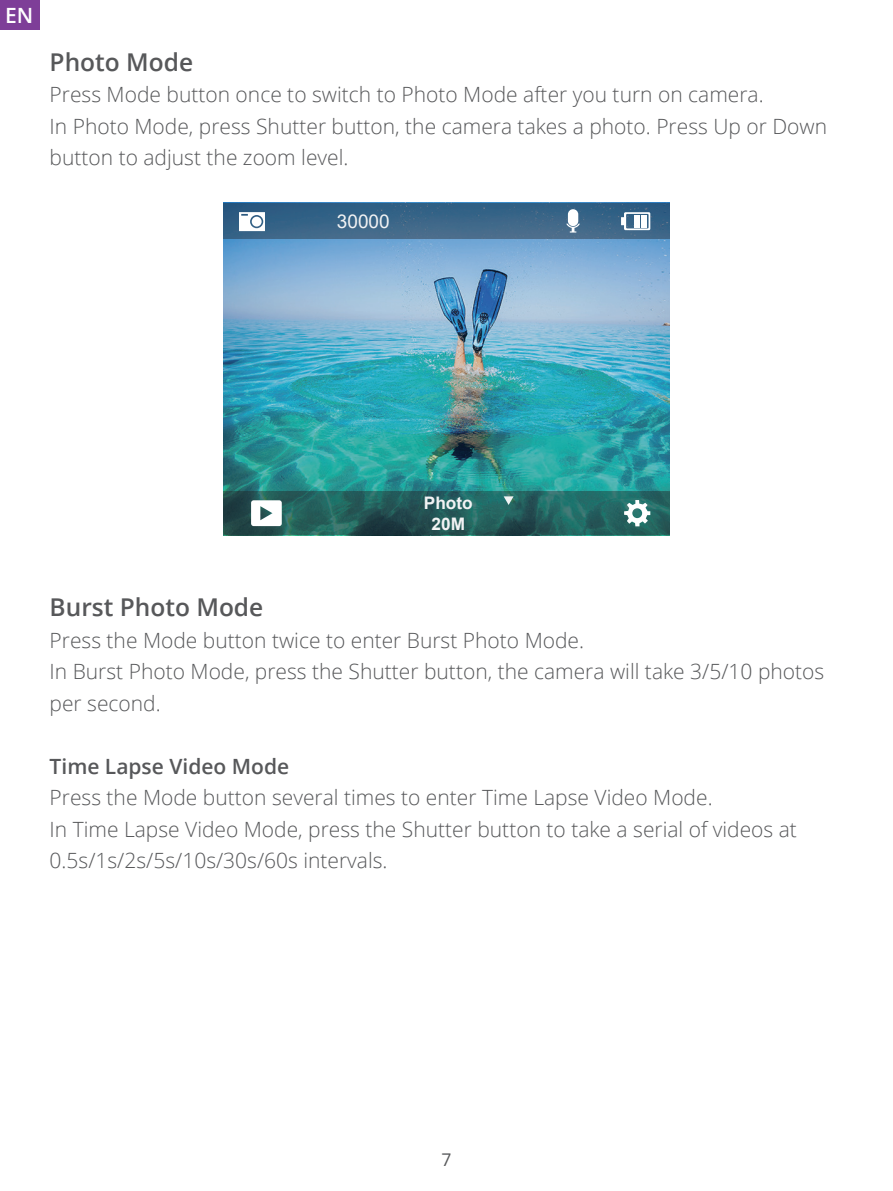
<style>
.page{position:relative;width:893px;height:1191px;background:#fff}
.page>*{position:absolute;margin:0;border:0;box-sizing:border-box;transform-origin:0 0}
.t1{font:600 24.5px "Open Sans";color:#57585a}
.t2{font:300 21px/31.5px "Open Sans";color:#57585a}
.t3{font:600 21px "Open Sans";color:#57585a}
.t4{font:600 21px "Open Sans";color:#fff}
.t5{font:18.9px "Arial";color:#f2f3f4}
.t6{font:17.5px "Open Sans";color:#57585a}
.t7{font:700 17.15px/20.7px "Arial";color:#f2f3f4;text-align:center}
</style>
<div class="page">
<div style="left:0;top:0;width:40px;height:30px;background:#7e3e98"></div>
<img style="left:223px;top:239px;width:447px;height:252px">
<div style="left:223px;top:203px;width:447px;height:36px;background:linear-gradient(to bottom,#2a5c82,#486d8c)"></div>
<svg style="left:223px;top:491px;width:447px;height:44px;background:#235c5a"></svg>
<svg style="left:621px;top:212px;width:29px;height:18px"></svg>
<div style="left:642px;top:215px;width:5px;height:12px;background:#fff"></div>
<div style="left:634px;top:215px;width:6px;height:12px;background:#fff"></div>
<div style="left:568px;top:209px;width:10px;height:17px;background:#fff;border-radius:5px"></div>
<svg style="left:566px;top:224px;width:14px;height:8px"></svg>
<svg style="left:624px;top:500px;width:26px;height:26px"></svg>
<svg style="left:251px;top:500px;width:31px;height:26px"></svg>
<svg style="left:504px;top:496px;width:10px;height:9px"></svg>
<svg style="left:239px;top:212px;width:26px;height:19px"></svg>
<p class="t4" style="left:5px;top:1px;width:30px">EN</p>
<p class="t1" style="left:50px;top:45px;width:145px">Photo Mode</p>
<p class="t2" style="left:50px;top:78px;width:779px">Press Mode button once to switch to Photo Mode after you turn on camera.<br>In Photo Mode, press Shutter button, the camera takes a photo. Press Up or Down button to adjust the zoom level.</p>
<p class="t5" style="left:337px;top:209px;width:54px">30000</p>
<p class="t7" style="left:424px;top:493px;width:50px">Photo<br>20M</p>
<p class="t1" style="left:50px;top:590px;width:215px">Burst Photo Mode</p>
<p class="t2" style="left:50px;top:624px;width:776px">Press the Mode button twice to enter Burst Photo Mode.<br>In Burst Photo Mode, press the Shutter button, the camera will take 3/5/10 photos per second.</p>
<p class="t3" style="left:50px;top:751px;width:241px">Time Lapse Video Mode</p>
<p class="t2" style="left:50px;top:781px;width:749px">Press the Mode button several times to enter Time Lapse Video Mode.<br>In Time Lapse Video Mode, press the Shutter button to take a serial of videos at<br>0.5s/1s/2s/5s/10s/30s/60s intervals.</p>
<p class="t6" style="left:441px;top:1148px;width:12px">7</p>
</div>
